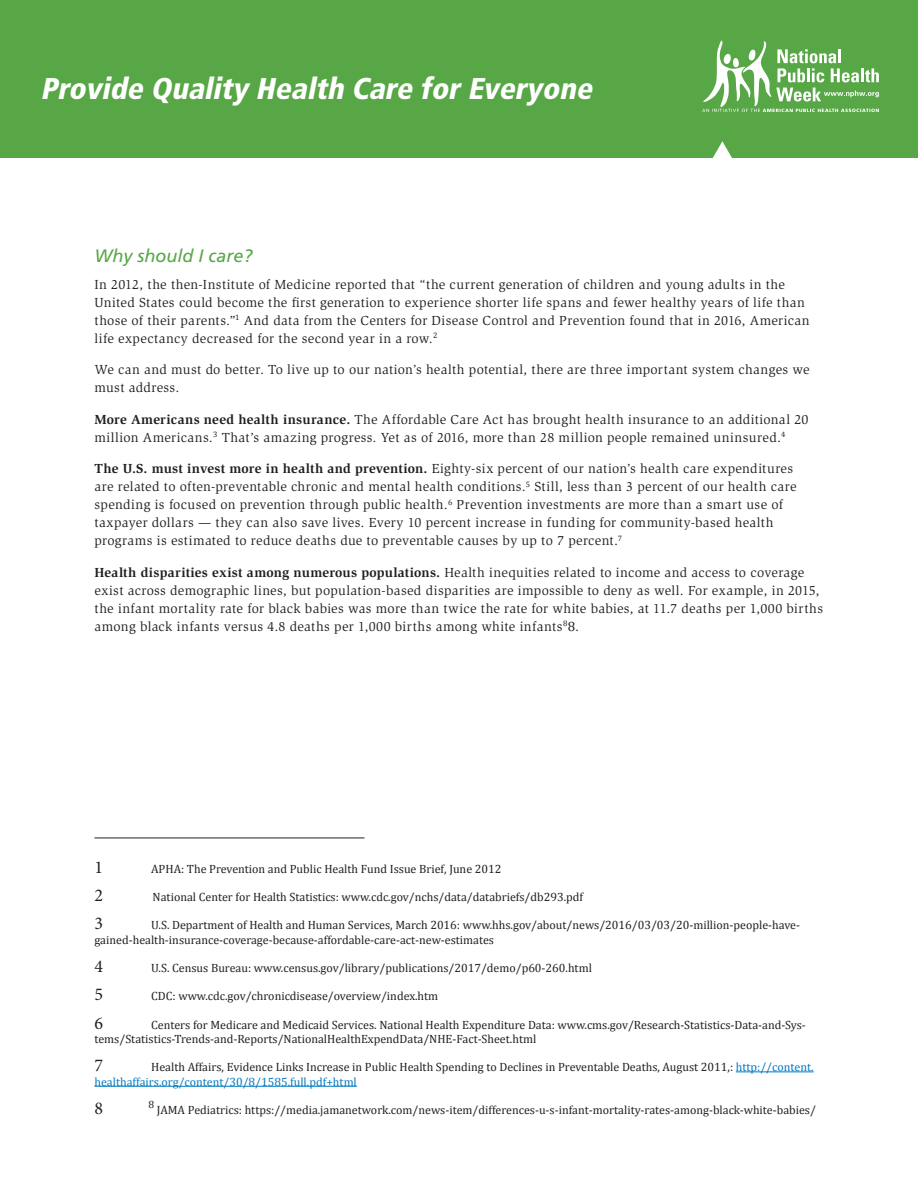
<style>
.page{position:relative;width:918px;height:1188px;background:#fff}
.page>*{position:absolute;margin:0;border:0;box-sizing:border-box;transform-origin:0 0}
.H1_banner{font:italic 900 condensed 30px "Frutiger LT Std";color:#fff}
.H2{font:italic 18px "Frutiger LT Std";color:#58a746}
.t1{font:18px "Minion Pro";color:#231f20}
.Body{font:13.5px/18px "Slimbach";letter-spacing:.02em;color:#231f20}
.t2{font:12px/14.4px "Cambria";color:#231f20}
.t3{font:10.5px "Cambria";color:#231f20}
.s1{font-weight:700}
.s2{font-family:"Cambria"}
.s3{color:#007bc3}
</style>
<div class="page">
<div style="left:0;top:0;width:918px;height:158px;background:#58a746"></div>
<svg style="left:713px;top:141px;width:19px;height:17px"></svg>
<svg style="left:702px;top:41px;width:177px;height:71px"></svg>
<hr style="left:94px;top:838px;width:270px;height:1px;background:#231f20">
<hr style="left:736px;top:1072px;width:78px;height:1px;background:#007bc3">
<hr style="left:94px;top:1086px;width:263px;height:1px;background:#007bc3">
<p class="H1_banner" style="left:40px;top:71px;width:560px">Provide Quality Health Care forEveryone</p>
<p class="H2" style="left:94px;top:245px;width:160px">Why should I care?</p>
<p class="Body" style="left:94px;top:275px;width:717px">In 2012, the then-Institute of Medicine reported that “the current generation of children and young adults in the United States could become the first generation to experience shorter life spans and fewer healthy years of life than those of their parents.”<sup>1</sup> And data from the Centers for Disease Control and Prevention found that in 2016, American life expectancy decreased for the second year in a row.<sup>2</sup></p>
<p class="Body" style="left:94px;top:361px;width:717px">We can and must do better. To live up to our nation’s health potential, there are three important system changes we must address.</p>
<p class="Body" style="left:94px;top:410px;width:716px"><span class="s1">More Americans need health insurance.</span> The Affordable Care Act has brought health insurance to an additional 20 million Americans.<sup>3</sup> That’s amazing progress. Yet as of 2016, more than 28 million people remained uninsured.<sup>4</sup></p>
<p class="Body" style="left:94px;top:460px;width:704px"><span class="s1">The U.S. must invest more in health and prevention.</span> Eighty-six percent of our nation’s health care expenditures are related to often-preventable chronic and mental health conditions.<sup>5</sup> Still, less than 3 percent of our health care spending is focused on prevention through public health.<sup>6</sup> Prevention investments are more than a smart use of taxpayer dollars — they can also save lives. Every 10 percent increase in funding for community-based health programs is estimated to reduce deaths due to preventable causes by up to 7 percent.<sup>7</sup></p>
<p class="Body" style="left:94px;top:563px;width:730px"><span class="s1">Health disparities exist among numerous populations.</span> Health inequities related to income and access to coverage exist across demographic lines, but population-based disparities are impossible to deny as well. For example, in 2015, the infant mortality rate for black babies was more than twice the rate for white babies, at 11.7 deaths per 1,000 births among black infants versus 4.8 deaths per 1,000 births among white infants<sup>8</sup><span class="s2">8</span>.</p>
<p class="t1" style="left:94px;top:855px;width:10px">1</p>
<p class="t2" style="left:151px;top:862px;width:352px">APHA: The Prevention and Public Health Fund Issue Brief, June 2012</p>
<p class="t1" style="left:94px;top:883px;width:10px">2</p>
<p class="t2" style="left:153px;top:890px;width:432px">National Center for Health Statistics: www.cdc.gov/nchs/data/databriefs/db293.pdf</p>
<p class="t1" style="left:94px;top:912px;width:10px">3</p>
<p class="t2" style="left:94px;top:918px;width:707px;text-indent:57px">U.S. Department of Health and Human Services, March 2016: www.hhs.gov/about/news/2016/03/03/20-million-people-have&shy;gained-health-insurance-coverage-because-affordable-care-act-new-estimates</p>
<p class="t1" style="left:94px;top:954px;width:10px">4</p>
<p class="t2" style="left:151px;top:961px;width:442px">U.S. Census Bureau: www.census.gov/library/publications/2017/demo/p60-260.html</p>
<p class="t1" style="left:94px;top:983px;width:10px">5</p>
<p class="t2" style="left:151px;top:989px;width:289px">CDC: www.cdc.gov/chronicdisease/overview/index.htm</p>
<p class="t1" style="left:94px;top:1011px;width:10px">6</p>
<p class="t2" style="left:94px;top:1017px;width:713px;text-indent:57px">Centers for Medicare and Medicaid Services. National Health Expenditure Data: www.cms.gov/Research-Statistics-Data-and-Sys&shy;tems/Statistics-Trends-and-Reports/NationalHealthExpendData/NHE-Fact-Sheet.html</p>
<p class="t1" style="left:94px;top:1053px;width:10px">7</p>
<p class="t2" style="left:94px;top:1060px;width:721px;text-indent:57px">Health Affairs, Evidence Links Increase in Public Health Spending to Declines in Preventable Deaths, August 2011,: <span class="s3">http://content. healthaffairs.org/content/30/8/1585.full.pdf+html</span></p>
<p class="t1" style="left:94px;top:1096px;width:10px">8</p>
<p class="t3" style="left:148px;top:1098px;width:7px">8</p>
<p class="t2" style="left:157px;top:1102px;width:661px">JAMA Pediatrics: https://media.jamanetwork.com/news-item/differences-u-s-infant-mortality-rates-among-black-white-babies/</p>
</div>
